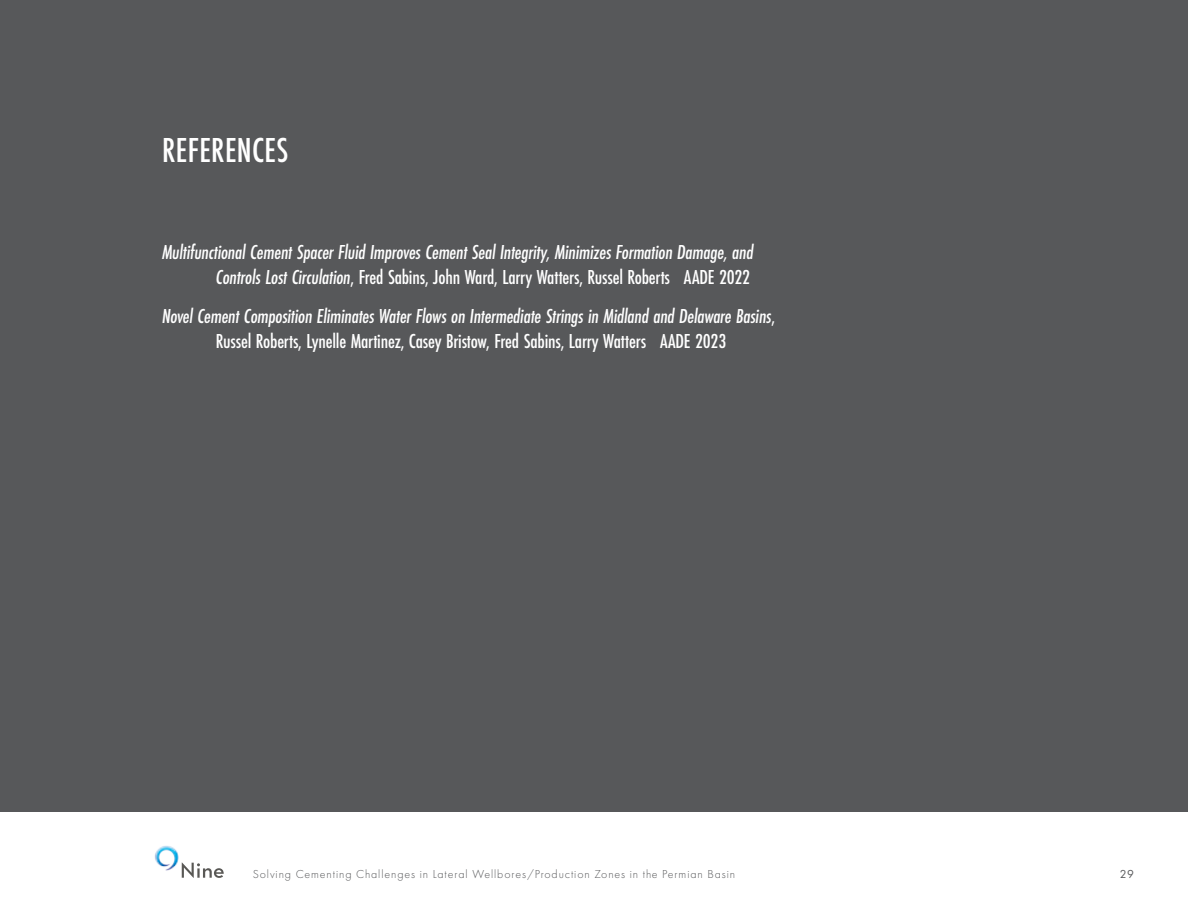
<style>
.page{position:relative;width:1188px;height:918px;background:#fff}
.page>*{position:absolute;margin:0;border:0;box-sizing:border-box;transform-origin:0 0}
.ebook_-_sub_1B{font:500 36px "Futura PT Cond";letter-spacing:.01em;color:#fff}
.t1{font:italic 500 21px/25.2px "Futura PT Cond";letter-spacing:-.01em;color:#fff;text-align:right}
.t2{font:300 12px "Futura PT";letter-spacing:.075em;color:#57585a}
.t3{font:12px "Futura PT";color:#57585a}
.s1{font-style:normal}
</style>
<div class="page">
<svg style="left:182px;top:863px;width:42px;height:15px"></svg>
<img style="left:154px;top:845px;width:25px;height:26px">
<div style="left:0;top:0;width:1188px;height:811px;background:#57585a"></div>
<p class="ebook_-_sub_1B" style="left:162px;top:129px;width:128px">REFERENCES</p>
<p class="t1" style="left:162px;top:239px;width:593px">Multifunctional Cement Spacer Fluid Improves Cement Seal Integrity, Minimizes Formation Damage, and<br>Controls Lost Circulation<span class="s1">, Fred Sabins, John Ward, Larry Watters, Russel Roberts │ AADE 2022</span></p>
<p class="t1" style="left:162px;top:303px;width:615px;text-align:center">Novel Cement Composition Eliminates Water Flows on Intermediate Strings in Midland and Delaware Basins<span class="s1">,<br>Russel Roberts, Lynelle Martinez, Casey Bristow, Fred Sabins, Larry Watters │ AADE 2023</span></p>
<p class="t2" style="left:253px;top:867px;width:484px">Solving Cementing Challenges in Lateral Wellbores/Production Zones in the Permian Basin</p>
<p class="t3" style="left:1120px;top:867px;width:16px">29</p>
</div>
